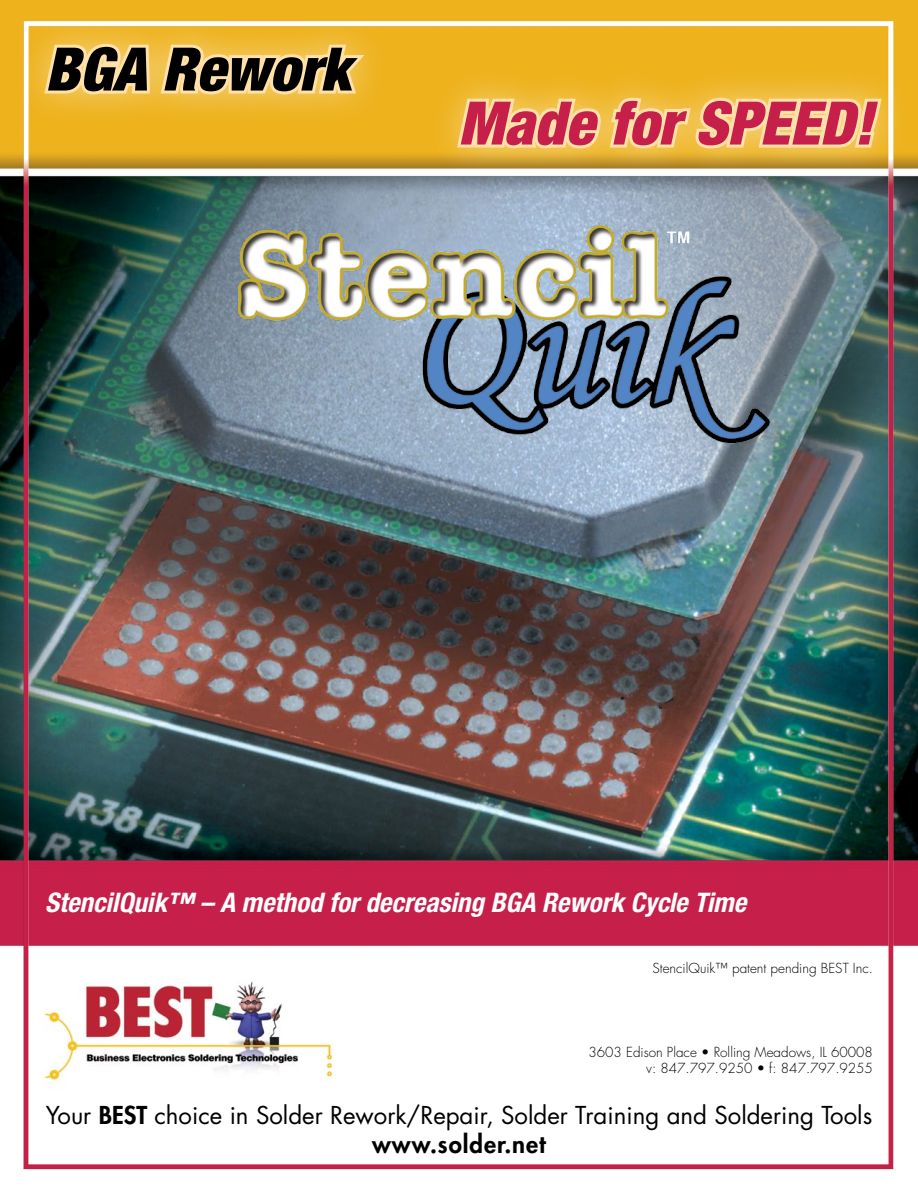
<style>
.page{position:relative;width:918px;height:1188px;background:#fff}
.page>*{position:absolute;margin:0;border:0;box-sizing:border-box;transform-origin:0 0}
.t1{font:italic 900 condensed 60px "Helvetica Neue LT Std";color:#c61f49}
.t2{font:italic 900 condensed 60px "Helvetica Neue LT Std";color:#000}
.t3{font:italic 700 condensed 27px "Helvetica Neue LT Std";color:#fff}
.t4{font:24px/28.8px "Futura Std";color:#000;text-align:center}
.t5{font:300 13.5px/16.2px "Futura Std";color:#000;text-align:right}
.s1{font-weight:800}
</style>
<div class="page">
<img style="left:0;top:0;width:918px;height:1170px">
<div style="left:14px;top:12px;width:899px;height:169px;background:#fff;opacity:.41"></div>
<svg style="left:41px;top:41px;width:330px;height:57px;background:#f7d078"></svg>
<svg style="left:454px;top:95px;width:431px;height:57px;background:#f8d17c"></svg>
<img style="left:189px;top:187px;width:624px;height:300px">
<h1 class="t2" style="left:45px;top:32px;width:307px">BGA Rework</h1>
<h1 class="t1" style="left:459px;top:86px;width:416px">Made for SPEED!</h1>
<h2 class="t3" style="left:45px;top:886px;width:703px">StencilQuik™ – A method for decreasing BGA Rework Cycle Time</h2>
<p class="t5" style="left:653px;top:961px;width:222px">StencilQuik™ patent pending BEST Inc.</p>
<p class="t5" style="left:589px;top:1044px;width:286px">3603 Edison Place • Rolling Meadows, IL 60008 v: 847.797.9250 • f: 847.797.9255</p>
<h3 class="t4" style="left:46px;top:1101px;width:828px">Your <span class="s1">BEST</span> choice in Solder Rework/Repair, Solder Training and Soldering Tools <span class="s1">www.solder.net</span></h3>
</div>
